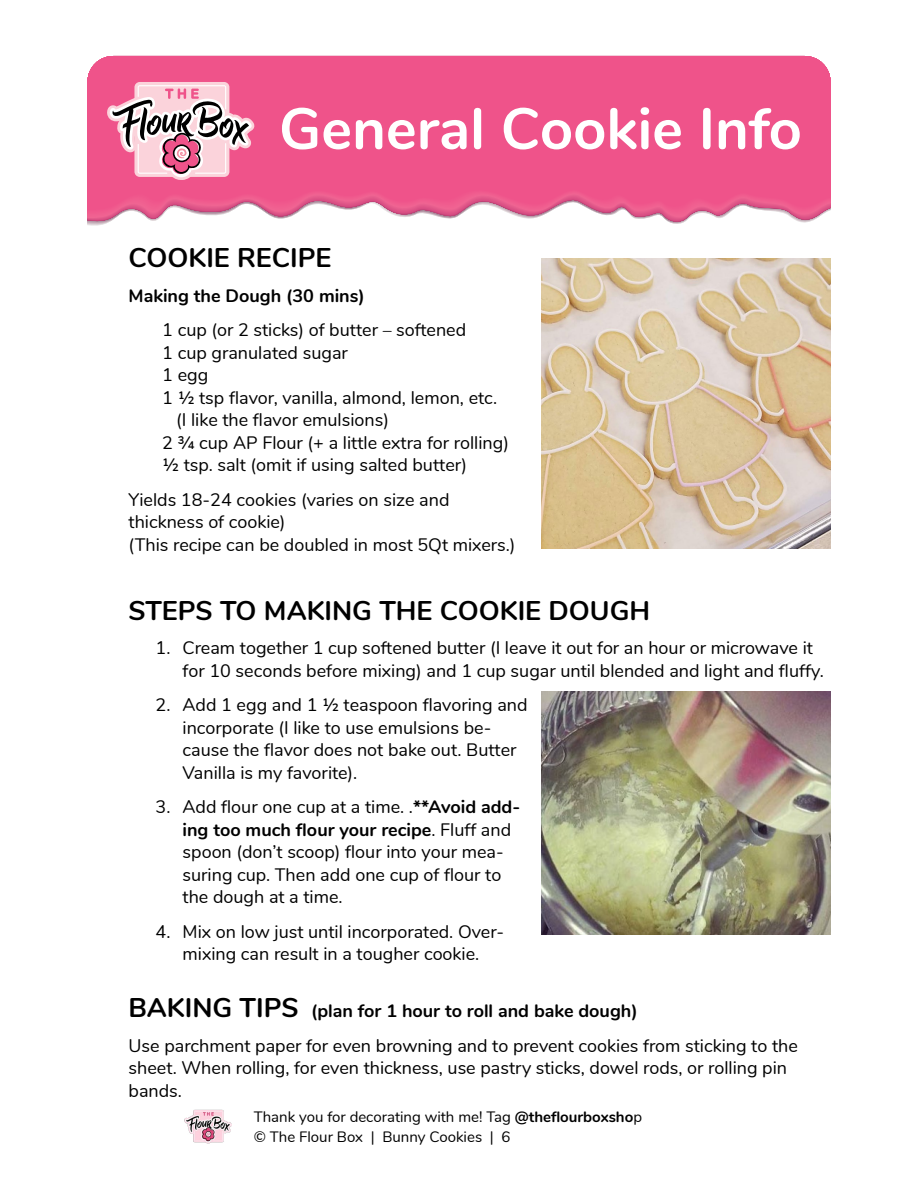
<style>
.page{position:relative;width:918px;height:1188px;background:#fff}
.page>*{position:absolute;margin:0;border:0;box-sizing:border-box;transform-origin:0 0}
.t1{font:700 57.9px "Nunito";color:#fff}
.t2{font:700 27px "Nunito";color:#000}
.t3{font:18px/22.5px "Nunito";color:#000}
.t4{font:700 18px "Nunito";color:#000}
.t5{font:15px/19.5px "Nunito";color:#000}
.s1{font-weight:700}
.s2{font-size:27px}
</style>
<div class="page">
<img style="left:184px;top:1109px;width:47px;height:35px">
<div style="left:87px;top:56px;width:744px;height:29px;background:#ef538a"></div>
<div style="left:134px;top:82px;width:95px;height:95px;background:#fbd3db;border-radius:5px"></div>
<svg style="left:87px;top:85px;width:744px;height:141px;background:#eb6d99"></svg>
<img style="left:541px;top:692px;width:290px;height:243px">
<img style="left:541px;top:258px;width:290px;height:290px">
<p class="t1" style="left:279px;top:86px;width:525px">General Cookie Info</p>
<p class="t2" style="left:129px;top:238px;width:204px">COOKIE RECIPE</p>
<p class="t4" style="left:129px;top:282px;width:238px">Making the Dough (30 mins)</p>
<p class="t3" style="left:162px;top:318px;width:305px">1 cup (or 2 sticks) of butter – softened</p>
<p class="t3" style="left:162px;top:340px;width:187px">1 cup granulated sugar</p>
<p class="t3" style="left:162px;top:363px;width:48px">1 egg</p>
<p class="t3" style="left:162px;top:385px;width:336px">1 ½ tsp flavor, vanilla, almond, lemon, etc.</p>
<p class="t3" style="left:176px;top:408px;width:214px">(I like the flavor emulsions)</p>
<p class="t3" style="left:162px;top:430px;width:348px">2 ¾ cup AP Flour (+ a little extra for rolling)</p>
<p class="t3" style="left:162px;top:453px;width:306px">½ tsp. salt (omit if using salted butter)</p>
<p class="t3" style="left:129px;top:487px;width:388px">Yields 18-24 cookies (varies on size and thickness of cookie)<br>(This recipe can be doubled in most 5Qt mixers.)</p>
<p class="t2" style="left:129px;top:590px;width:523px">STEPS TO MAKING THE COOKIE DOUGH</p>
<p class="t3" style="left:183px;top:636px;width:643px;text-indent:-27px">1. Cream together 1 cup softened butter (I leave it out for an hour or microwave it for 10 seconds before mixing) and 1 cup sugar until blended and light and fluffy.</p>
<p class="t3" style="left:183px;top:693px;width:347px;text-indent:-27px">2. Add 1 egg and 1 ½ teaspoon flavoring and incorporate (I like to use emulsions be&shy;cause the flavor does not bake out. Butter Vanilla is my favorite).</p>
<p class="t3" style="left:183px;top:795px;width:339px;text-indent:-27px">3. Add flour one cup at a time. .<span class="s1">**Avoid add&shy;ing too much flour your recipe</span>. Fluff and spoon (don’t scoop) flour into your mea&shy;suring cup. Then add one cup of flour to the dough at a time.</p>
<p class="t3" style="left:156px;top:919px;width:350px;text-align:center">4. Mix on low just until incorporated. Over&shy;mixing can result in a tougher cookie.</p>
<p class="t4" style="left:129px;top:998px;width:511px"><span class="s2">BAKING TIPS</span> (plan for 1 hour to roll and bake dough)</p>
<p class="t3" style="left:129px;top:1033px;width:671px">Use parchment paper for even browning and to prevent cookies from sticking to the sheet. When rolling, for even thickness, use pastry sticks, dowel rods, or rolling pin bands.</p>
<p class="t5" style="left:254px;top:1106px;width:390px">Thank you for decorating with me! Tag <span class="s1">@theflourboxsho</span>p © The Flour Box | Bunny Cookies | 6</p>
</div>
